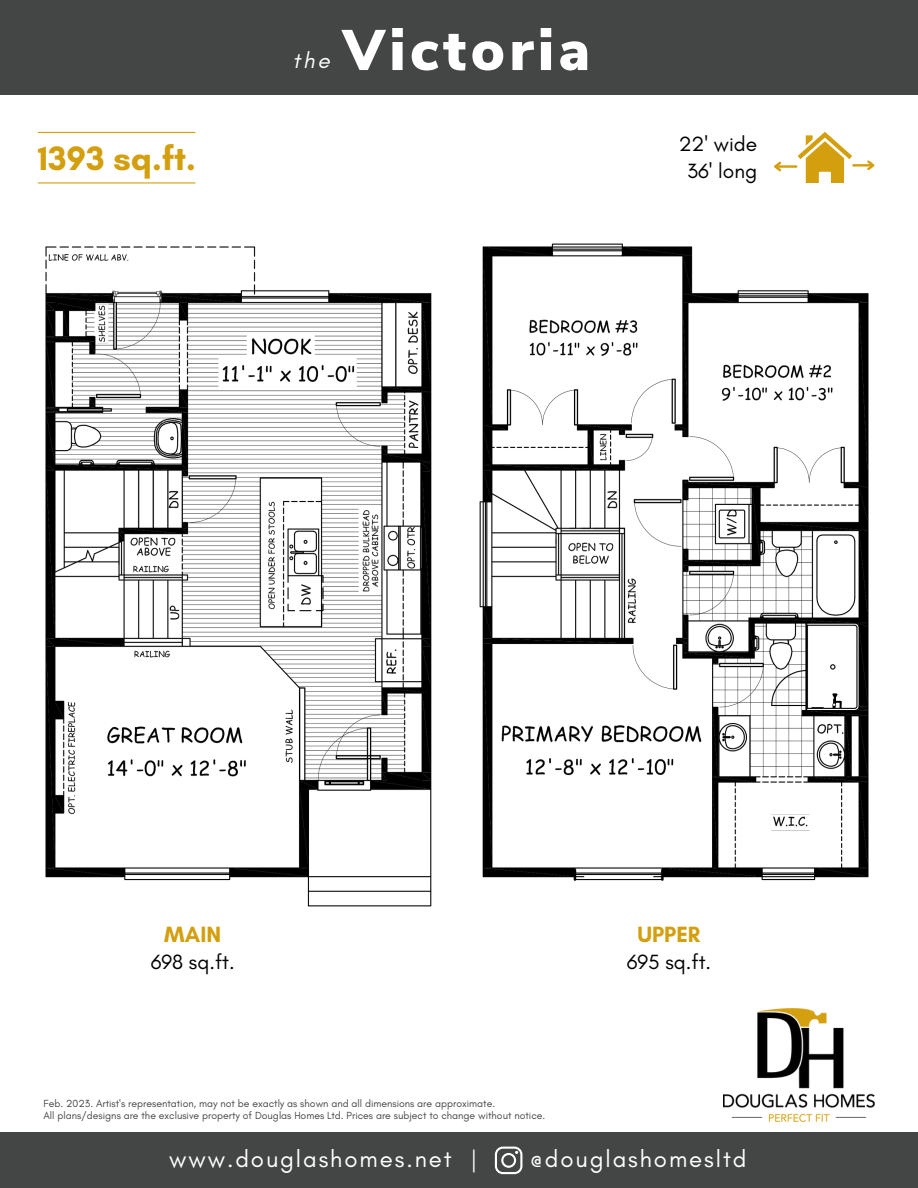
<style>
.page{position:relative;width:918px;height:1188px;background:#fff}
.page>*{position:absolute;margin:0;border:0;box-sizing:border-box;transform-origin:0 0}
.t1{font:900 57px "Nunito Sans";letter-spacing:.08em;color:#fff}
.t2{font:700 34.5px "Glacial Indifference";color:#d49f0f}
.t3{font:24px "Glacial Indifference";letter-spacing:.08em;color:#fff}
.t4{font:700 22.5px "Glacial Indifference";color:#d49f0f}
.t5{font:italic 22.5px "Glacial Indifference";color:#fff}
.t6{font:21px/27px "Glacial Indifference";color:#000;text-align:center}
.t7{font:10.5px "Glacial Indifference";color:#444545}
</style>
<div class="page">
<div style="left:0;top:0;width:918px;height:94px;background:#444545"></div>
<img style="left:724px;top:1009px;width:151px;height:112px">
<hr style="left:853px;top:164px;width:20px;height:3px;background:#d49f0f">
<svg style="left:865px;top:160px;width:10px;height:11px"></svg>
<hr style="left:776px;top:165px;width:20px;height:3px;background:#d49f0f">
<svg style="left:774px;top:161px;width:9px;height:11px"></svg>
<svg style="left:798px;top:132px;width:54px;height:51px"></svg>
<hr style="left:38px;top:132px;width:157px;height:1px;background:#d49f0f">
<hr style="left:38px;top:182px;width:157px;height:2px;background:#d49f0f">
<div style="left:0;top:1133px;width:918px;height:55px;background:#444545"></div>
<svg style="left:495px;top:1147px;width:27px;height:27px"></svg>
<img style="left:45px;top:243px;width:824px;height:664px">
<h1 class="t2" style="left:38px;top:137px;width:160px">1393 sq.ft.</h1>
<p class="t5" style="left:293px;top:46px;width:38px">the</p>
<p class="t1" style="left:343px;top:12px;width:249px">Victoria</p>
<p class="t6" style="left:679px;top:130px;width:80px">22' wide<br>36' long</p>
<h4 class="t4" style="left:164px;top:920px;width:58px">MAIN</h4>
<h4 class="t6" style="left:151px;top:948px;width:85px">698 sq.ft.</h4>
<h4 class="t7" style="left:44px;top:1097px;width:453px">Feb. 2023. Artist's representation, may not be exactly as shown and all dimensions are approximate.</h4>
<p class="t7" style="left:44px;top:1109px;width:503px">All plans/designs are the exclusive property of Douglas Homes Ltd. Prices are subject to change without notice.</p>
<h4 class="t4" style="left:638px;top:920px;width:64px">UPPER</h4>
<h4 class="t6" style="left:627px;top:948px;width:86px">695 sq.ft.</h4>
<h2 class="t3" style="left:169px;top:1144px;width:310px">www.douglashomes.net |</h2>
<h2 class="t3" style="left:530px;top:1144px;width:218px">@douglashomesltd</h2>
</div>
